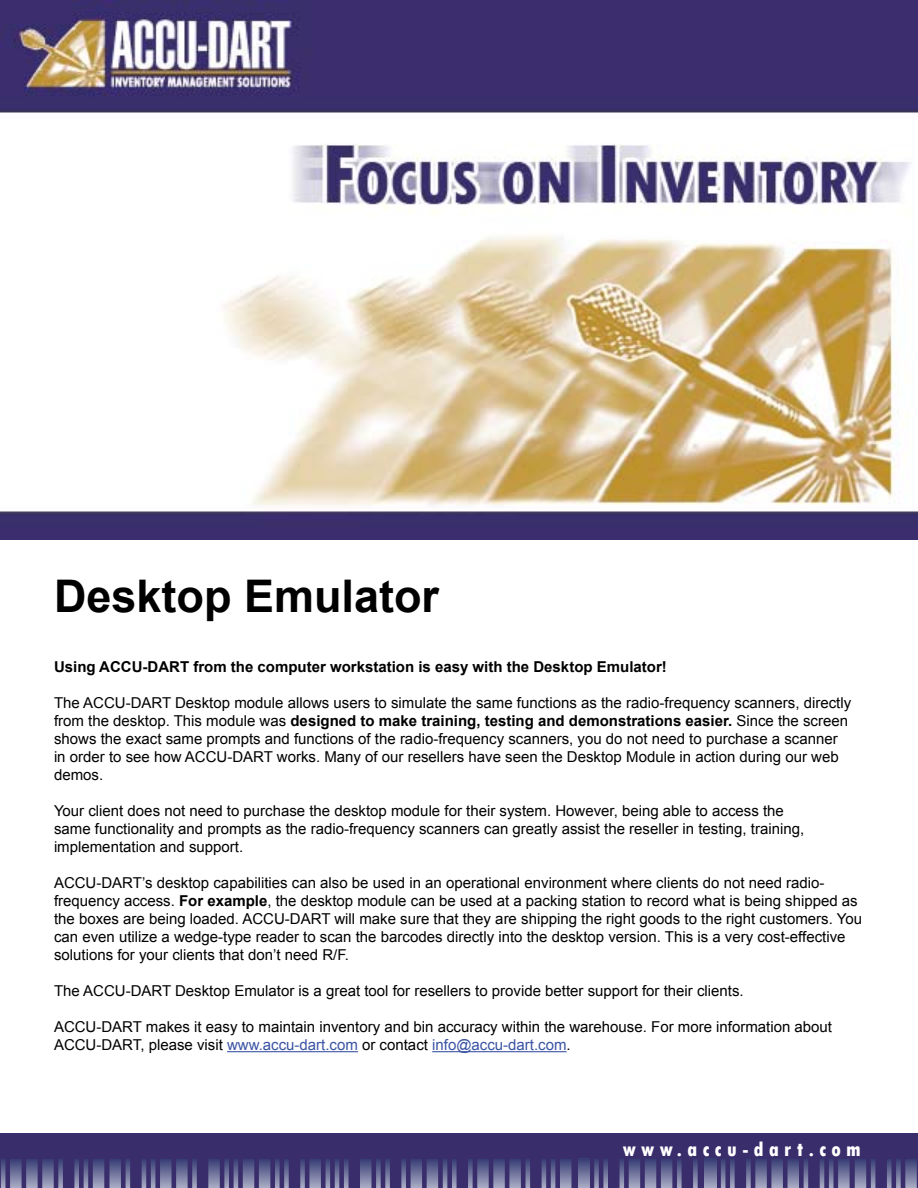
<style>
.page{position:relative;width:918px;height:1188px;background:#fff}
.page>*{position:absolute;margin:0;border:0;box-sizing:border-box;transform-origin:0 0}
.t1{font:700 45px "Arial";color:#000}
.t2{font:800 condensed 21px "Tw Cen";letter-spacing:.25em;color:#fff}
.t3{font:15px/18px "Arial";color:#000}
.t4{font:700 15px "Arial";color:#000}
.s1{font-weight:700}
.s2{color:#3a53a4}
</style>
<div class="page">
<img style="left:0;top:0;width:918px;height:540px">
<div style="left:0;top:1133px;width:918px;height:55px;background:#392d6b"></div>
<svg style="left:0;top:1159px;width:571px;height:29px"></svg>
<svg style="left:594px;top:1159px;width:104px;height:29px"></svg>
<svg style="left:578px;top:1159px;width:12px;height:29px"></svg>
<svg style="left:721px;top:1159px;width:196px;height:29px"></svg>
<svg style="left:705px;top:1159px;width:11px;height:29px"></svg>
<hr style="left:227px;top:1051px;width:131px;height:1px;background:#3a53a4">
<hr style="left:432px;top:1051px;width:135px;height:1px;background:#3a53a4">
<h1 class="t1" style="left:54px;top:566px;width:387px">Desktop Emulator</h1>
<p class="t4" style="left:54px;top:657px;width:614px">Using ACCU-DART from the computer workstation is easy with the Desktop Emulator!</p>
<p class="t3" style="left:54px;top:694px;width:799px">The ACCU-DART Desktop module allows users to simulate the same functions as the radio-frequency scanners, directly from the desktop. This module was <span class="s1">designed to make training, testing and demonstrations easier.</span> Since the screen shows the exact same prompts and functions of the radio-frequency scanners, you do not need to purchase a scanner in order to see how ACCU-DART works. Many of our resellers have seen the Desktop Module in action during our web demos.</p>
<p class="t3" style="left:54px;top:802px;width:752px">Your client does not need to purchase the desktop module for their system. However, being able to access the same functionality and prompts as the radio-frequency scanners can greatly assist the reseller in testing, training, implementation and support.</p>
<p class="t3" style="left:54px;top:874px;width:810px">ACCU-DART’s desktop capabilities can also be used in an operational environment where clients do not need radio&shy;frequency access. <span class="s1">For example</span>, the desktop module can be used at a packing station to record what is being shipped as the boxes are being loaded. ACCU-DART will make sure that they are shipping the right goods to the right customers. You can even utilize a wedge-type reader to scan the barcodes directly into the desktop version. This is a very cost-effective solutions for your clients that don’t need R/F.</p>
<p class="t3" style="left:54px;top:982px;width:691px">The ACCU-DART Desktop Emulator is a great tool for resellers to provide better support for their clients.</p>
<p class="t3" style="left:54px;top:1018px;width:780px">ACCU-DART makes it easy to maintain inventory and bin accuracy within the warehouse. For more information about<br>ACCU-DART, please visit <span class="s2">www.accu-dart.com</span> or contact <span class="s2">info@accu-dart.com</span>.</p>
<h2 class="t2" style="left:623px;top:1137px;width:240px">www.accu-dart.com</h2>
</div>
